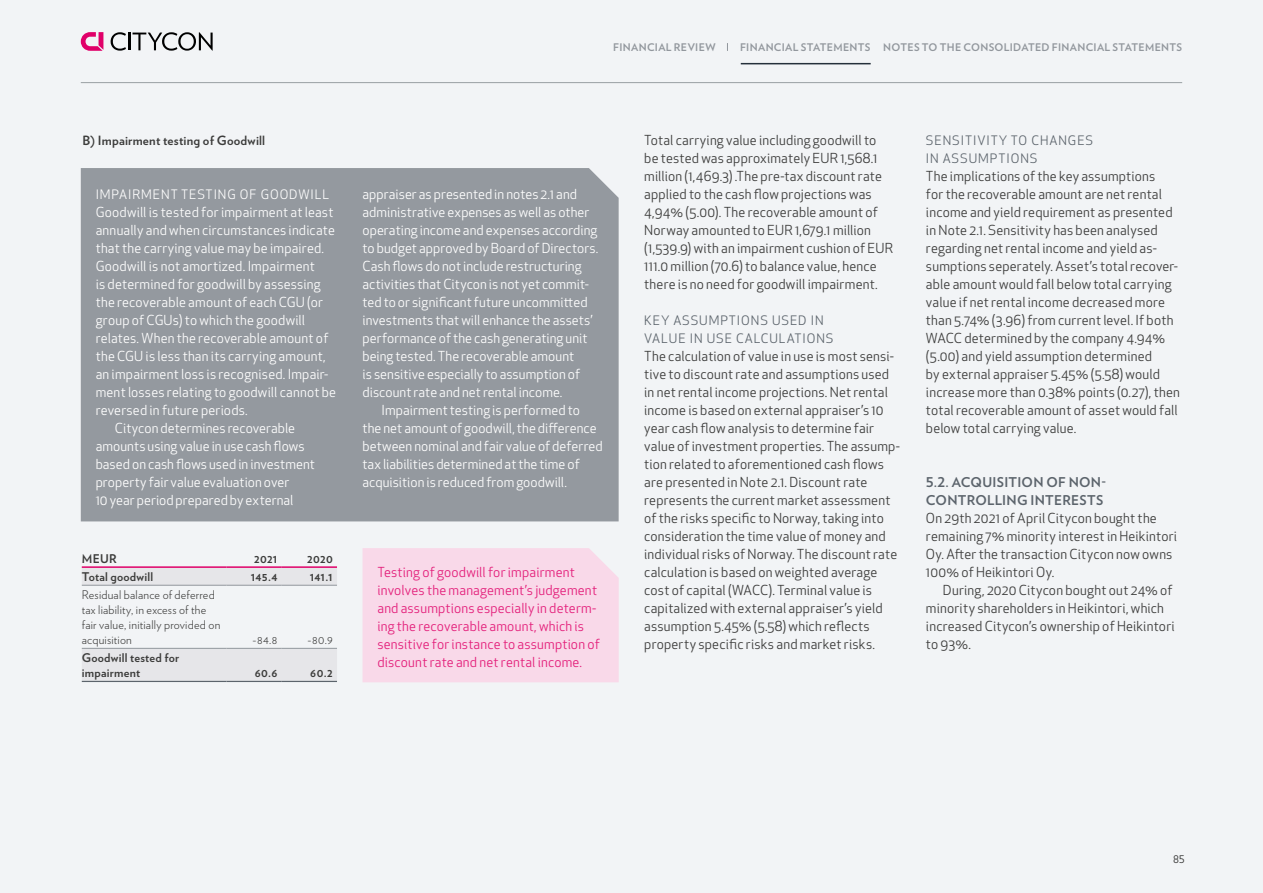
<style>
.page{position:relative;width:1263px;height:893px;background:#f2f4f6}
.page>*{position:absolute;margin:0;border:0;box-sizing:border-box;transform-origin:0 0}
.t1{font:13.5px/18px "Apex New";letter-spacing:.015em;color:#3c3c3b}
.t2{font:13.5px/18px "Apex New";letter-spacing:.005em;color:#fff}
.t3{font:13.5px/18px "Apex New";letter-spacing:.015em;color:#e31a78}
.t4{font:700 13.5px/18px "Verlag";letter-spacing:.02em;color:#5c646c}
.t5{font:12.75px/18px "Apex New";letter-spacing:.075em;color:#5c646c}
.t6{font:700 12.75px "Verlag";letter-spacing:.015em;color:#3c3c3b}
.t7{font:12.75px "Apex New";letter-spacing:.075em;color:#fff}
.t8{font:300 12px/15px "Verlag";letter-spacing:.015em;color:#3c3c3b}
.t9{font:700 12px/15px "Verlag";letter-spacing:.02em;color:#3c3c3b}
.t10{font:700 10.5px "Verlag";letter-spacing:.03em;color:#92979d}
.t11{font:10.5px "Verlag";color:#3c3c3b}
</style>
<div class="page">
<svg style="left:82px;top:568px;width:255px;height:113px"></svg>
<hr style="left:82px;top:585px;width:144px;height:1px;background:#92979d">
<hr style="left:82px;top:566px;width:144px;height:2px;background:#e00069">
<hr style="left:226px;top:566px;width:56px;height:2px;background:#e00069">
<hr style="left:282px;top:566px;width:55px;height:2px;background:#e00069">
<hr style="left:226px;top:585px;width:56px;height:1px;background:#92979d">
<hr style="left:282px;top:585px;width:55px;height:1px;background:#92979d">
<hr style="left:82px;top:648px;width:144px;height:1px;background:#92979d">
<hr style="left:226px;top:648px;width:56px;height:1px;background:#92979d">
<hr style="left:282px;top:648px;width:55px;height:1px;background:#92979d">
<hr style="left:82px;top:681px;width:144px;height:1px;background:#5c646c">
<hr style="left:226px;top:681px;width:56px;height:1px;background:#5c646c">
<hr style="left:282px;top:681px;width:55px;height:1px;background:#5c646c">
<div style="left:81px;top:168px;width:538px;height:353px;background:#94999f"></div>
<div style="left:362px;top:548px;width:257px;height:134px;background:#f9d9e9"></div>
<hr style="left:81px;top:82px;width:1101px;height:1px;background:#999fa3">
<svg style="left:81px;top:32px;width:22px;height:19px"></svg>
<svg style="left:111px;top:32px;width:102px;height:19px"></svg>
<hr style="left:741px;top:63px;width:130px;height:1px;background:#25303b">
<p class="t10" style="left:613px;top:39px;width:104px">FINANCIAL REVIEW</p>
<p class="t10" style="left:740px;top:39px;width:443px">FINANCIAL STATEMENTS NOTES TO THE CONSOLIDATED FINANCIAL STATEMENTS</p>
<p class="t6" style="left:82px;top:131px;width:184px">B) Impairment testing of Goodwill</p>
<p class="t7" style="left:96px;top:187px;width:235px">IMPAIRMENT TESTING OF GOODWILL</p>
<p class="t2" style="left:96px;top:204px;width:239px">Goodwill is tested for impairment at least</p>
<p class="t2" style="left:96px;top:222px;width:241px">annually and when circumstances indicate</p>
<p class="t2" style="left:96px;top:240px;width:230px">that the carrying value may be impaired.</p>
<p class="t2" style="left:96px;top:258px;width:221px">Goodwill is not amortized. Impairment</p>
<p class="t2" style="left:96px;top:276px;width:227px">is determined for goodwill by assessing</p>
<p class="t2" style="left:96px;top:294px;width:229px">the recoverable amount of each CGU (or</p>
<p class="t2" style="left:96px;top:311px;width:211px">group of CGUs) to which the goodwill</p>
<p class="t2" style="left:96px;top:329px;width:234px">relates. When the recoverable amount of</p>
<p class="t2" style="left:96px;top:347px;width:232px">the CGU is less than its carrying amount,</p>
<p class="t2" style="left:96px;top:365px;width:234px">an impairment loss is recognised. Impair-</p>
<p class="t2" style="left:96px;top:383px;width:242px">ment losses relating to goodwill cannot be</p>
<p class="t2" style="left:96px;top:401px;width:153px">reversed in future periods.</p>
<p class="t2" style="left:115px;top:419px;width:182px">Citycon determines recoverable</p>
<p class="t2" style="left:96px;top:437px;width:210px">amounts using value in use cash flows</p>
<p class="t2" style="left:96px;top:455px;width:221px">based on cash flows used in investment</p>
<p class="t2" style="left:96px;top:473px;width:195px">property fair value evaluation over</p>
<p class="t2" style="left:96px;top:491px;width:199px">10 year period prepared by external</p>
<p class="t9" style="left:82px;top:550px;width:37px">MEUR</p>
<p class="t9" style="left:254px;top:550px;width:25px">2021</p>
<p class="t9" style="left:307px;top:550px;width:27px">2020</p>
<p class="t9" style="left:82px;top:568px;width:73px">Total goodwill</p>
<p class="t9" style="left:251px;top:568px;width:28px">145.4</p>
<p class="t9" style="left:310px;top:568px;width:25px">141.1</p>
<p class="t8" style="left:82px;top:587px;width:140px">Residual balance of deferred tax liability, in excess of the fair value, initially provided on acquisition</p>
<p class="t8" style="left:252px;top:632px;width:26px">-84.8</p>
<p class="t8" style="left:308px;top:632px;width:27px">-80.9</p>
<p class="t9" style="left:82px;top:650px;width:99px">Goodwill tested for impairment</p>
<p class="t9" style="left:255px;top:665px;width:24px">60.6</p>
<p class="t9" style="left:310px;top:665px;width:24px">60.2</p>
<p class="t2" style="left:362px;top:185px;width:237px">appraiser as presented in notes 2.1 and administrative expenses as well as other operating income and expenses according to budget approved by Board of Directors.<br>Cash flows do not include restructuring activities that Citycon is not yet commit&shy;ted to or significant future uncommitted investments that will enhance the assets’ performance of the cash generating unit being tested. The recoverable amount<br>is sensitive especially to assumption of discount rate and net rental income.</p>
<p class="t2" style="left:362px;top:401px;width:242px;text-indent:19px">Impairment testing is performed to<br>the net amount of goodwill, the difference between nominal and fair value of deferred tax liabilities determined at the time of acquisition is reduced from goodwill.</p>
<p class="t3" style="left:377px;top:564px;width:224px">Testing of goodwill for impairment involves the management’s judgement and assumptions especially in determ&shy;ing the recoverable amount, which is sensitive for instance to assumption of discount rate and net rental income.</p>
<p class="t1" style="left:644px;top:132px;width:250px">Total carrying value including goodwill to be tested was approximately EUR 1,568.1 million (1,469.3) .The pre-tax discount rate applied to the cash flow projections was 4,94% (5.00). The recoverable amount of Norway amounted to EUR 1,679.1 million (1,539.9) with an impairment cushion of EUR 111.0 million (70.6) to balance value, hence there is no need for goodwill impairment.</p>
<p class="t5" style="left:644px;top:312px;width:191px">KEY ASSUMPTIONS USED IN<br>VALUE IN USE CALCULATIONS</p>
<p class="t1" style="left:644px;top:348px;width:257px">The calculation of value in use is most sensi&shy;tive to discount rate and assumptions used in net rental income projections. Net rental income is based on external appraiser’s 10 year cash flow analysis to determine fair value of investment properties. The assump&shy;tion related to aforementioned cash flows are presented in Note 2.1. Discount rate represents the current market assessment of the risks specific to Norway, taking into consideration the time value of money and individual risks of Norway. The discount rate calculation is based on weighted average cost of capital (WACC). Terminal value is capitalized with external appraiser’s yield assumption 5.45% (5.58) which reflects property specific risks and market risks.</p>
<p class="t5" style="left:926px;top:132px;width:169px">SENSITIVITY TO CHANGES<br>IN ASSUMPTIONS</p>
<p class="t1" style="left:926px;top:168px;width:255px">The implications of the key assumptions<br>for the recoverable amount are net rental income and yield requirement as presented in Note 2.1. Sensitivity has been analysed regarding net rental income and yield as&shy;sumptions seperately. Asset’s total recover&shy;able amount would fall below total carrying value if net rental income decreased more than 5.74% (3.96) from current level. If both WACC determined by the company 4.94% (5.00) and yield assumption determined<br>by external appraiser 5.45% (5.58) would increase more than 0.38% points (0.27), then total recoverable amount of asset would fall below total carrying value.</p>
<p class="t4" style="left:926px;top:473px;width:182px">5.2. ACQUISITION OF NON-<br>CONTROLLING INTERESTS</p>
<p class="t1" style="left:926px;top:509px;width:253px">On 29th 2021 of April Citycon bought the remaining 7% minority interest in Heikintori Oy. After the transaction Citycon now owns 100% of Heikintori Oy.</p>
<p class="t1" style="left:926px;top:581px;width:250px;text-indent:17px">During, 2020 Citycon bought out 24% of minority shareholders in Heikintori, which increased Citycon’s ownership of Heikintori to 93%.</p>
<p class="t11" style="left:1173px;top:851px;width:14px">85</p>
</div>
